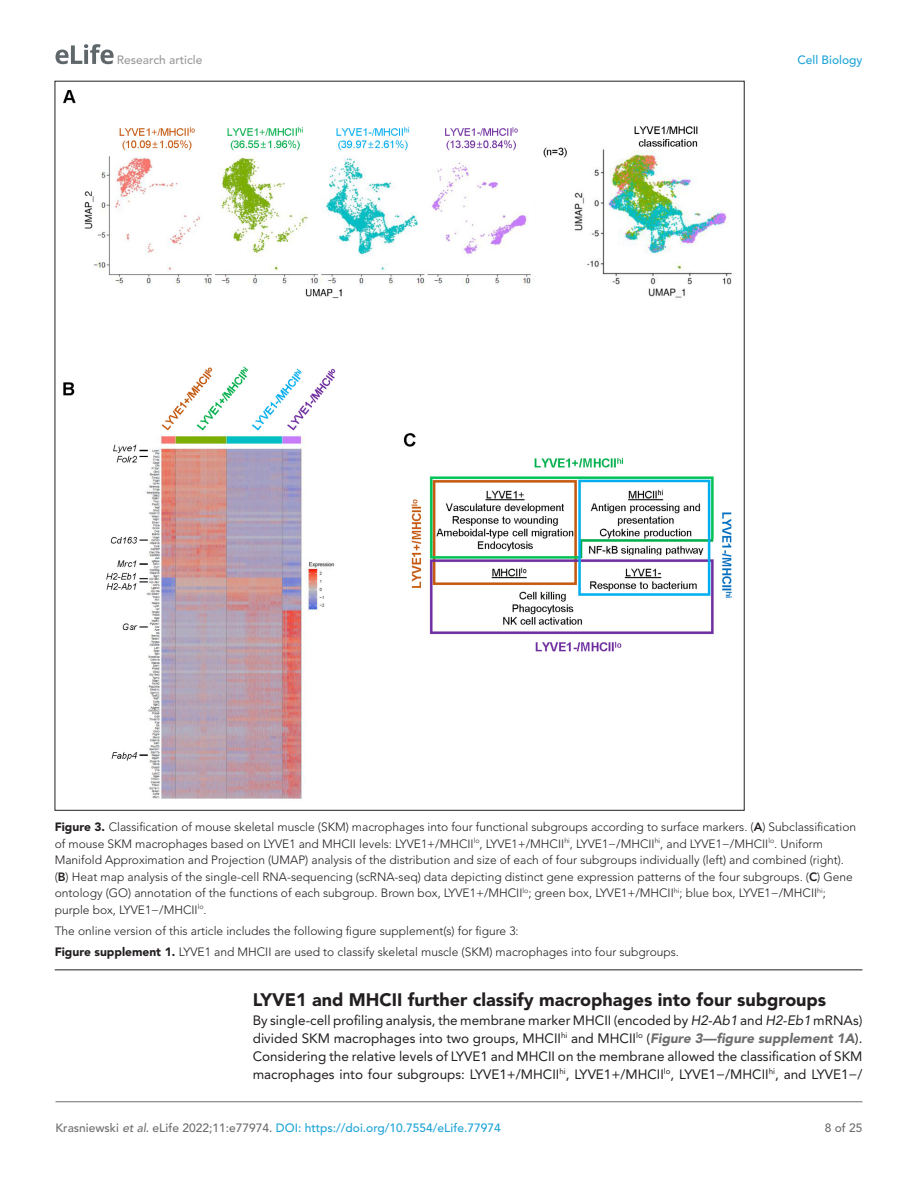
<style>
.page{position:relative;width:918px;height:1188px;background:#fff}
.page>*{position:absolute;margin:0;border:0;box-sizing:border-box;transform-origin:0 0}
.t1{font:900 18px "Avenir LT Std";color:#231f20}
.t2{font:13.5px/18px "Avenir LT Std";color:#231f20;text-align:justify}
.t3{font:300 12px/16.5px "Avenir LT Std";color:#231f20}
.t4{font:500 12px "Avenir LT Std";color:#1ea4d7}
.t5{font:500 12px "Avenir LT Std";color:#9a9a9a}
.t6{font:500 12px "Avenir LT Std";color:#6e6e70}
.s1{font-weight:900}
.s2{font-weight:800}
.s3{font-style:italic}
.s4{font-weight:900;font-style:italic;color:#6e6e70}
.s5{color:#6e6e70}
.s6{font-style:italic;color:#6e6e70}
</style>
<div class="page">
<svg style="left:56px;top:44px;width:58px;height:20px"></svg>
<hr style="left:56px;top:1101px;width:806px;height:1px;background:#6e6e70">
<hr style="left:55px;top:969px;width:807px;height:1px;background:#231f20">
<img style="left:64px;top:90px;width:668px;height:709px">
<p class="t5" style="left:117px;top:53px;width:87px">Research article</p>
<p class="t4" style="left:797px;top:53px;width:67px">Cell Biology</p>
<p class="t3" style="left:55px;top:819px;width:803px"><span class="s1">Figure 3.</span> Classification of mouse skeletal muscle (SKM) macrophages into four functional subgroups according to surface markers. (<span class="s2">A</span>) Subclassification of mouse SKM macrophages based on LYVE1 and MHCII levels: LYVE1+/MHCII<sup>lo</sup>, LYVE1+/MHCII<sup>hi</sup>, LYVE1−/MHCII<sup>hi</sup>, and LYVE1−/MHCII<sup>lo</sup>. Uniform Manifold Approximation and Projection (UMAP) analysis of the distribution and size of each of four subgroups individually (left) and combined (right). (<span class="s2">B</span>) Heat map analysis of the single-cell RNA-sequencing (scRNA-seq) data depicting distinct gene expression patterns of the four subgroups. (<span class="s2">C</span>) Gene ontology (GO) annotation of the functions of each subgroup. Brown box, LYVE1+/MHCII<sup>lo</sup>; green box, LYVE1+/MHCII<sup>hi</sup>; blue box, LYVE1−/MHCII<sup>hi</sup>; purple box, LYVE1−/MHCII<sup>lo</sup>.</p>
<p class="t3" style="left:55px;top:920px;width:626px;line-height:21px">The online version of this article includes the following figure supplement(s) for figure 3:<br><span class="s1">Figure supplement 1.</span> LYVE1 and MHCII are used to classify skeletal muscle (SKM) macrophages into four subgroups.</p>
<h1 class="t1" style="left:253px;top:989px;width:575px">LYVE1 and MHCII further classify macrophages into four subgroups</h1>
<p class="t2" style="left:253px;top:1012px;width:611px">By single-cell profiling analysis, the membrane marker MHCII (encoded by <span class="s3">H2-Ab1</span> and <span class="s3">H2-Eb1</span> mRNAs) divided SKM macrophages into two groups, MHCII<sup>hi</sup> and MHCII<sup>lo</sup> (<span class="s4">Figure 3—figure supplement 1A</span>).<br>Considering the relative levels of LYVE1 and MHCII on the membrane allowed the classification of SKM macrophages into four subgroups: LYVE1+/MHCII<sup>hi</sup>, LYVE1+/MHCII<sup>lo</sup>, LYVE1−/MHCII<sup>hi</sup>, and LYVE1−/</p>
<p class="t4" style="left:56px;top:1121px;width:447px"><span class="s5">Krasniewski</span> <span class="s6">et al</span><span class="s5">. eLife 2022;11:e77974.</span> DOI: https://doi.org/10.7554/eLife.77974</p>
<p class="t6" style="left:825px;top:1121px;width:39px">8 of 25</p>
</div>
